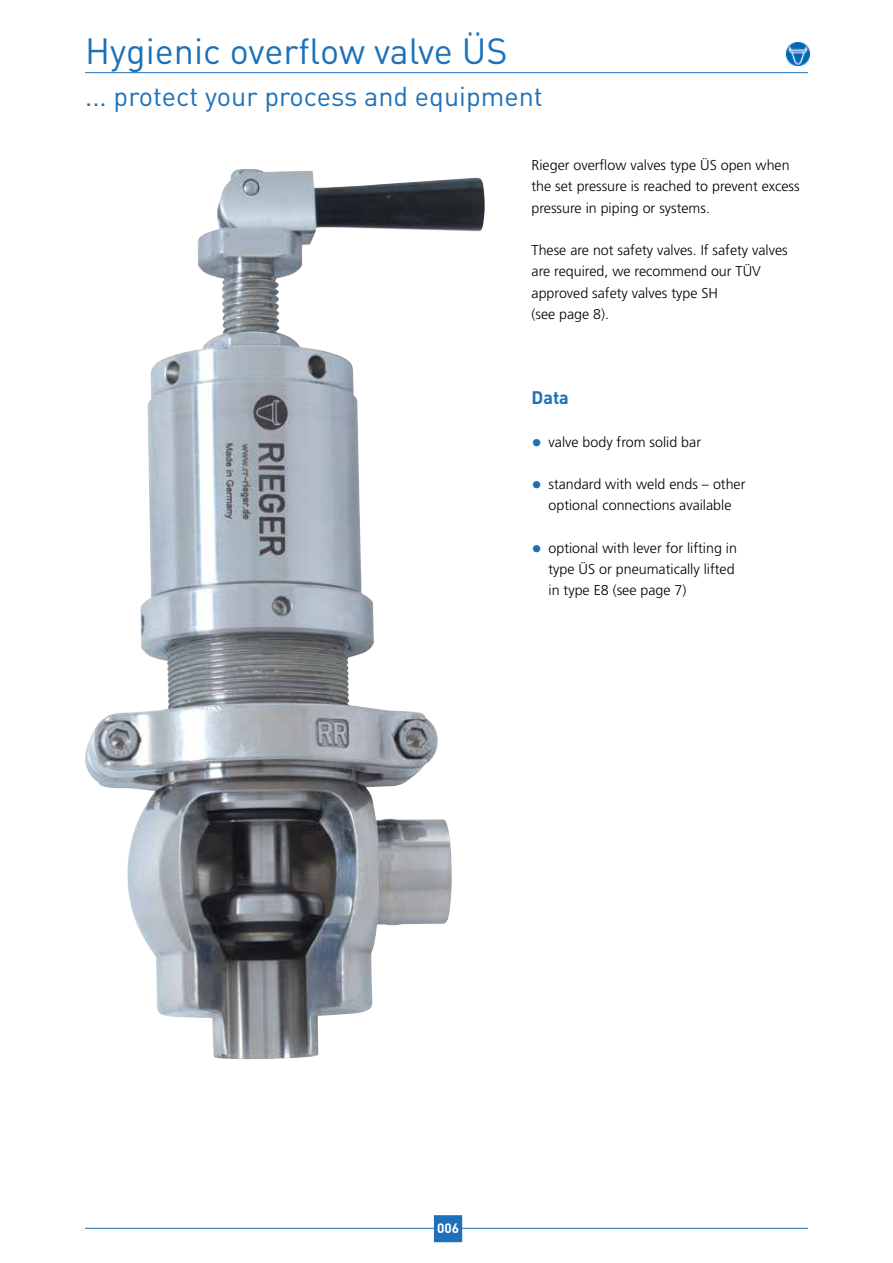
<style>
.page{position:relative;width:893px;height:1263px;background:#fff}
.page>*{position:absolute;margin:0;border:0;box-sizing:border-box;transform-origin:0 0}
.t1{font:36px "DINOT";color:#1d71b8}
.t2{font:27px "DINOT";color:#1d71b8}
.t3{font:700 18px "DINOT";color:#1d71b8}
.t4{font:300 14.25px/21.3px "Frutiger";color:#000}
.t5{font:700 13.5px "DINOT";color:#fff}
.s1{font-size:21px;color:#1d71b8}
</style>
<div class="page">
<hr style="left:85px;top:72px;width:723px;height:1px;background:#1d71b8">
<hr style="left:85px;top:1228px;width:723px;height:1px;background:#1d71b8">
<img style="left:787px;top:43px;width:22px;height:22px">
<div style="left:434px;top:1215px;width:28px;height:27px;background:#1d71b8"></div>
<img style="left:85px;top:169px;width:369px;height:891px">
<h1 class="t1" style="left:85px;top:26px;width:424px">Hygienic overflow valve ÜS</h1>
<h2 class="t2" style="left:85px;top:78px;width:459px">... protect your process and equipment</h2>
<p class="t4" style="left:531px;top:154px;width:270px">Rieger overflow valves type ÜS open when the set pressure is reached to prevent excess pressure in piping or systems.</p>
<p class="t4" style="left:531px;top:240px;width:258px">These are not safety valves. If safety valves are required, we recommend our TÜV approved safety valves type SH<br>(see page 8).</p>
<p class="t3" style="left:531px;top:385px;width:39px">Data</p>
<p class="t4" style="left:531px;top:431px;width:171px"><span class="s1">•</span> valve body from solid bar</p>
<p class="t4" style="left:531px;top:473px;width:215px;text-align:center"><span class="s1">•</span> standard with weld ends – other optional connections available</p>
<p class="t4" style="left:549px;top:537px;width:190px;text-indent:-17px"><span class="s1">•</span> optional with lever for lifting in type ÜS or pneumatically lifted in type E8 (see page 7)</p>
<p class="t5" style="left:437px;top:1219px;width:23px">006</p>
</div>
